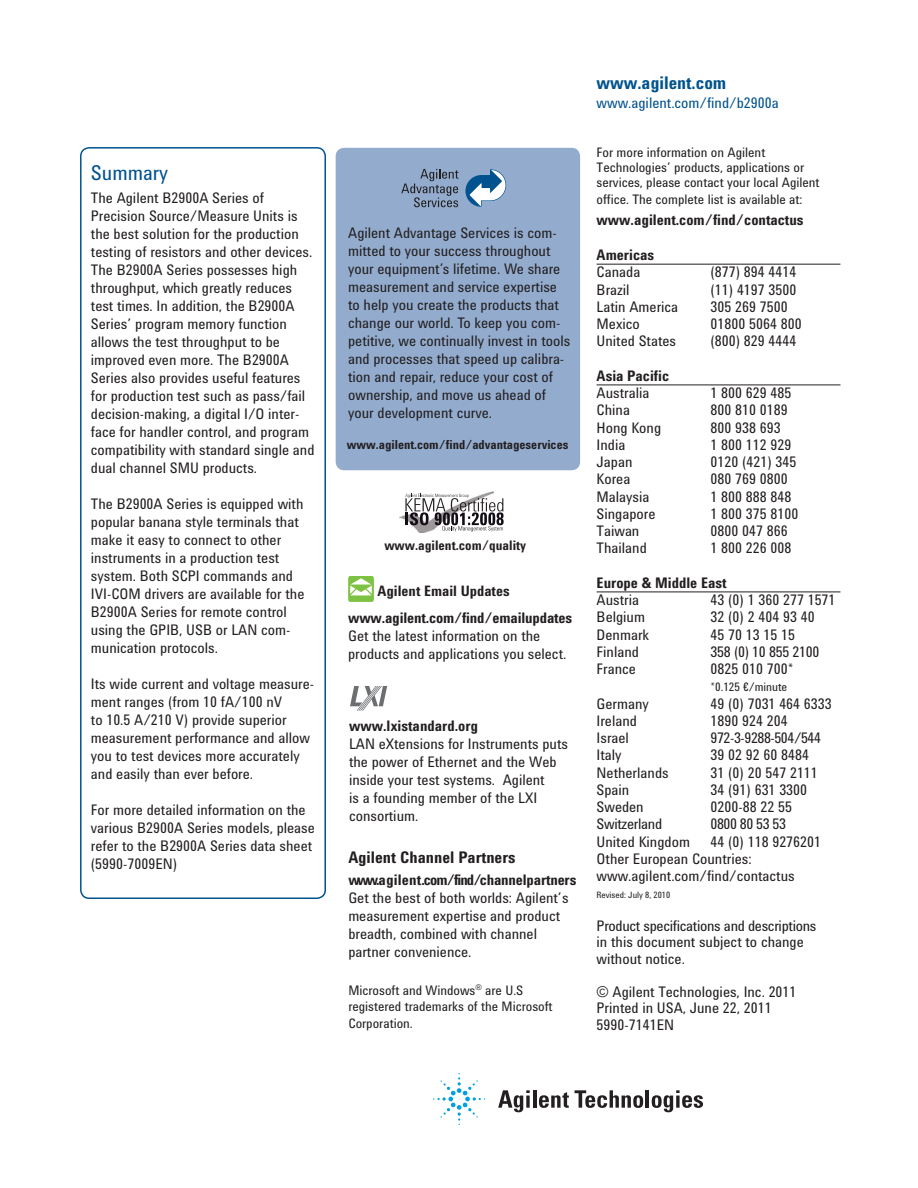
<style>
.page{position:relative;width:918px;height:1188px;background:#fff}
.page>*{position:absolute;margin:0;border:0;box-sizing:border-box;transform-origin:0 0}
.t1{font:21px "Agilent Condensed CFF";color:#00538e}
.t2{font:700 18px "Agilent Condensed CFF";color:#00538e}
.t3{font:700 16.5px "Agilent Condensed CFF";color:#231f20}
.t4{font:15px/18px "Agilent Condensed CFF";color:#231f20}
.t5{font:700 15px "Agilent Condensed CFF";color:#231f20}
.t6{font:15px "Agilent Condensed CFF";letter-spacing:-.03em;color:#231f20}
.t7{font:15px "Agilent Condensed CFF";color:#00538e}
.t8{font:15px "Agilent Condensed CFF";letter-spacing:-.02em;color:#231f20}
.t9{font:700 14.85px "Agilent Condensed CFF";color:#231f20}
.t10{font:13.5px/15px "Agilent Condensed CFF";color:#231f20}
.t11{font:700 13.5px "Agilent Condensed CFF";color:#231f20}
.t12{font:700 12.75px "Agilent Condensed CFF";color:#231f20}
.t13{font:12px "Agilent Condensed CFF";color:#231f20}
.t14{font:9px "Agilent Condensed CFF";color:#231f20}
</style>
<div class="page">
<div style="left:80px;top:147px;width:246px;height:752px;border:2px solid #00538e;border-radius:9px"></div>
<div style="left:336px;top:148px;width:244px;height:322px;background:#93acce;border-radius:9px"></div>
<div style="left:348px;top:576px;width:26px;height:26px;background:#7dc242;border-radius:2px"></div>
<svg style="left:350px;top:578px;width:22px;height:17px"></svg>
<hr style="left:597px;top:264px;width:243px;height:1px;background:#231f20">
<hr style="left:597px;top:385px;width:243px;height:1px;background:#231f20">
<hr style="left:597px;top:592px;width:243px;height:1px;background:#231f20">
<svg style="left:401px;top:169px;width:58px;height:38px"></svg>
<svg style="left:465px;top:169px;width:41px;height:38px"></svg>
<img style="left:400px;top:492px;width:93px;height:41px">
<svg style="left:405px;top:494px;width:99px;height:38px"></svg>
<svg style="left:498px;top:1090px;width:32px;height:22px"></svg>
<svg style="left:526px;top:1096px;width:4px;height:12px"></svg>
<hr style="left:533px;top:1090px;width:3px;height:18px;background:#231f20">
<svg style="left:539px;top:1092px;width:30px;height:16px"></svg>
<svg style="left:575px;top:1090px;width:68px;height:18px"></svg>
<hr style="left:646px;top:1090px;width:3px;height:18px;background:#231f20">
<svg style="left:652px;top:1090px;width:51px;height:22px"></svg>
<svg style="left:433px;top:1073px;width:52px;height:52px"></svg>
<svg style="left:350px;top:686px;width:37px;height:25px"></svg>
<h1 class="t1" style="left:91px;top:166px;width:79px">Summary</h1>
<p class="t4" style="left:91px;top:190px;width:225px">The Agilent B2900A Series of Precision Source/Measure Units is the best solution for the production testing of resistors and other devices.<br>The B2900A Series possesses high throughput, which greatly reduces test times. In addition, the B2900A Series’ program memory function allows the test throughput to be improved even more. The B2900A Series also provides useful features for production test such as pass/fail decision-making, a digital I/O inter&shy;face for handler control, and program compatibility with standard single and dual channel SMU products.</p>
<p class="t4" style="left:91px;top:496px;width:215px">The B2900A Series is equipped with popular banana style terminals that make it easy to connect to other instruments in a production test system. Both SCPI commands and<br>IVI-COM drivers are available for the<br>B2900A Series for remote control using the GPIB, USB or LAN com&shy;munication protocols.</p>
<p class="t4" style="left:91px;top:676px;width:225px">Its wide current and voltage measure&shy;ment ranges (from 10 fA/100 nV<br>to 10.5 A/210 V) provide superior measurement performance and allow you to test devices more accurately and easily than ever before.</p>
<p class="t4" style="left:91px;top:802px;width:226px">For more detailed information on the various B2900A Series models, please refer to the B2900A Series data sheet (5990-7009EN)</p>
<p class="t4" style="left:348px;top:225px;width:224px">Agilent Advantage Services is com&shy;mitted to your success throughout your equipment’s lifetime. We share measurement and service expertise to help you create the products that change our world. To keep you com&shy;petitive, we continually invest in tools and processes that speed up calibra&shy;tion and repair, reduce your cost of ownership, and move us ahead of your development curve.</p>
<p class="t12" style="left:347px;top:440px;width:223px">www.agilent.com/find/advantageservices</p>
<p class="t11" style="left:384px;top:541px;width:143px">www.agilent.com/quality</p>
<p class="t9" style="left:378px;top:585px;width:134px">Agilent Email Updates</p>
<p class="t5" style="left:348px;top:612px;width:225px">www.agilent.com/find/emailupdates</p>
<p class="t4" style="left:348px;top:628px;width:220px">Get the latest information on the products and applications you select.</p>
<p class="t5" style="left:349px;top:720px;width:131px">www.lxistandard.org</p>
<p class="t4" style="left:349px;top:737px;width:220px">LAN eXtensions for Instruments puts the power of Ethernet and the Web inside your test systems. Agilent<br>is a founding member of the LXI consortium.</p>
<p class="t3" style="left:348px;top:851px;width:169px">Agilent Channel Partners</p>
<p class="t5" style="left:348px;top:875px;width:230px">www.agilent.com/find/channelpartners</p>
<p class="t4" style="left:348px;top:891px;width:222px">Get the best of both worlds: Agilent’s measurement expertise and product breadth, combined with channel partner convenience.</p>
<p class="t10" style="left:348px;top:983px;width:206px;line-height:16.5px">Microsoft and Windows<sup>®</sup> are U.S registered trademarks of the Microsoft<br>Corporation.</p>
<p class="t2" style="left:597px;top:76px;width:131px">www.agilent.com</p>
<p class="t7" style="left:597px;top:98px;width:184px">www.agilent.com/find/b2900a</p>
<p class="t10" style="left:597px;top:147px;width:225px">For more information on Agilent<br>Technologies’ products, applications or services, please contact your local Agilent</p>
<p class="t10" style="left:597px;top:193px;width:207px">office. The complete list is available at:</p>
<p class="t5" style="left:597px;top:214px;width:208px">www.agilent.com/find/contactus</p>
<p class="t5" style="left:597px;top:249px;width:59px">Americas</p>
<p class="t4" style="left:597px;top:265px;width:45px">Canada</p>
<p class="t4" style="left:711px;top:265px;width:87px">(877) 894 4414</p>
<p class="t4" style="left:597px;top:282px;width:35px">Brazil</p>
<p class="t4" style="left:711px;top:282px;width:87px">(11) 4197 3500</p>
<p class="t4" style="left:597px;top:299px;width:83px">Latin America</p>
<p class="t4" style="left:711px;top:299px;width:79px">305 269 7500</p>
<p class="t4" style="left:597px;top:317px;width:45px">Mexico</p>
<p class="t4" style="left:711px;top:317px;width:93px">01800 5064 800</p>
<p class="t4" style="left:597px;top:334px;width:81px">United States</p>
<p class="t4" style="left:711px;top:334px;width:87px">(800) 829 4444</p>
<p class="t5" style="left:597px;top:370px;width:74px">Asia Pacific</p>
<p class="t4" style="left:597px;top:386px;width:54px">Australia</p>
<p class="t4" style="left:711px;top:386px;width:82px">1 800 629 485</p>
<p class="t4" style="left:597px;top:403px;width:35px">China</p>
<p class="t4" style="left:711px;top:403px;width:79px">800 810 0189</p>
<p class="t4" style="left:597px;top:420px;width:66px">Hong Kong</p>
<p class="t4" style="left:711px;top:420px;width:72px">800 938 693</p>
<p class="t4" style="left:597px;top:437px;width:30px">India</p>
<p class="t4" style="left:711px;top:437px;width:82px">1 800 112 929</p>
<p class="t4" style="left:597px;top:455px;width:37px">Japan</p>
<p class="t4" style="left:711px;top:455px;width:87px">0120 (421) 345</p>
<p class="t4" style="left:597px;top:472px;width:35px">Korea</p>
<p class="t4" style="left:711px;top:472px;width:79px">080 769 0800</p>
<p class="t4" style="left:597px;top:489px;width:54px">Malaysia</p>
<p class="t4" style="left:711px;top:489px;width:82px">1 800 888 848</p>
<p class="t4" style="left:597px;top:506px;width:60px">Singapore</p>
<p class="t4" style="left:711px;top:506px;width:89px">1 800 375 8100</p>
<p class="t4" style="left:597px;top:524px;width:44px">Taiwan</p>
<p class="t4" style="left:711px;top:524px;width:79px">0800 047 866</p>
<p class="t4" style="left:597px;top:541px;width:52px">Thailand</p>
<p class="t4" style="left:711px;top:541px;width:82px">1 800 226 008</p>
<p class="t5" style="left:597px;top:577px;width:132px">Europe &amp; Middle East</p>
<p class="t4" style="left:597px;top:593px;width:44px">Austria</p>
<p class="t4" style="left:711px;top:593px;width:126px">43 (0) 1 360 277 1571</p>
<p class="t4" style="left:597px;top:610px;width:50px">Belgium</p>
<p class="t4" style="left:711px;top:610px;width:106px">32 (0) 2 404 93 40</p>
<p class="t4" style="left:597px;top:627px;width:54px">Denmark</p>
<p class="t4" style="left:711px;top:627px;width:86px">45 70 13 15 15</p>
<p class="t4" style="left:597px;top:644px;width:44px">Finland</p>
<p class="t8" style="left:711px;top:646px;width:110px">358 (0) 10 855 2100</p>
<p class="t4" style="left:597px;top:662px;width:41px">France</p>
<p class="t4" style="left:711px;top:662px;width:84px">0825 010 700*</p>
<p class="t13" style="left:711px;top:683px;width:78px">*0.125 €/minute</p>
<p class="t4" style="left:597px;top:696px;width:54px">Germany</p>
<p class="t4" style="left:711px;top:696px;width:123px">49 (0) 7031 464 6333</p>
<p class="t4" style="left:597px;top:713px;width:42px">Ireland</p>
<p class="t4" style="left:711px;top:713px;width:79px">1890 924 204</p>
<p class="t4" style="left:597px;top:731px;width:34px">Israel</p>
<p class="t6" style="left:711px;top:732px;width:112px">972-3-9288-504/544</p>
<p class="t4" style="left:597px;top:748px;width:27px">Italy</p>
<p class="t4" style="left:711px;top:748px;width:100px">39 02 92 60 8484</p>
<p class="t4" style="left:597px;top:765px;width:74px">Netherlands</p>
<p class="t4" style="left:711px;top:765px;width:109px">31 (0) 20 547 2111</p>
<p class="t4" style="left:597px;top:782px;width:34px">Spain</p>
<p class="t4" style="left:711px;top:782px;width:98px">34 (91) 631 3300</p>
<p class="t4" style="left:597px;top:800px;width:49px">Sweden</p>
<p class="t4" style="left:711px;top:800px;width:83px">0200-88 22 55</p>
<p class="t8" style="left:597px;top:819px;width:67px">Switzerland</p>
<p class="t6" style="left:711px;top:819px;width:77px">0800 80 53 53</p>
<p class="t4" style="left:597px;top:834px;width:95px">United Kingdom</p>
<p class="t4" style="left:597px;top:834px;width:226px;line-height:17.2px;text-indent:114px">44 (0) 118 9276201<br>Other European Countries: www.agilent.com/find/contactus</p>
<p class="t14" style="left:597px;top:891px;width:75px">Revised: July 8, 2010</p>
<p class="t4" style="left:597px;top:919px;width:221px;line-height:16.5px">Product specifications and descriptions in this document subject to change without notice.</p>
<p class="t4" style="left:597px;top:985px;width:201px;line-height:16.5px">© Agilent Technologies, Inc. 2011<br>Printed in USA, June 22, 2011<br>5990-7141EN</p>
</div>
